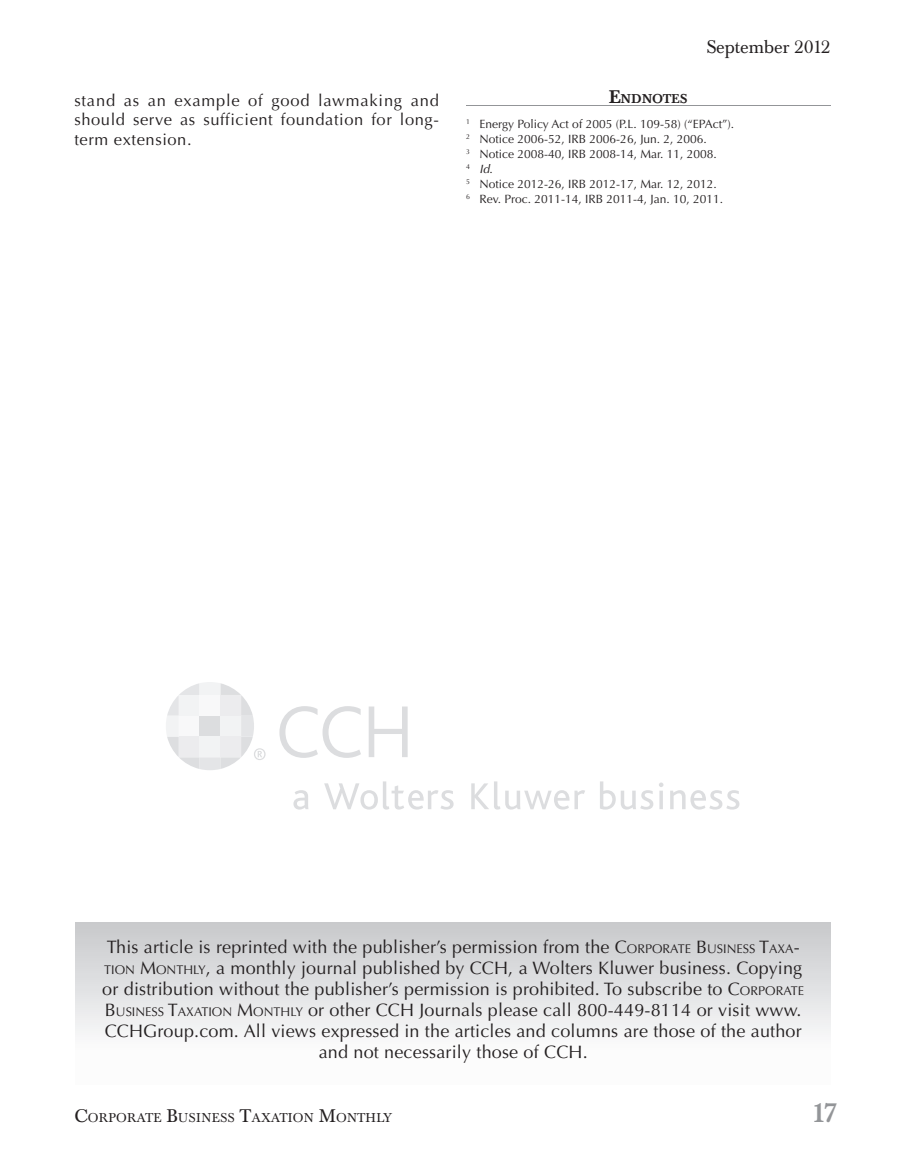
<style>
.page{position:relative;width:905px;height:1175px;background:#fff}
.page>*{position:absolute;margin:0;border:0;box-sizing:border-box;transform-origin:0 0}
.t1{font:500 27px "Baskerville BE";color:#939598}
.t2{font:18px/21px "Optima";letter-spacing:.01em;color:#231f20;text-align:center}
.t3{font:18px "Baskerville BE";color:#231f20}
.t4{font:16.5px/19.5px "Optima";letter-spacing:.035em;color:#231f20;text-align:justify}
.t5{font:12.6px "Baskerville BE";letter-spacing:.02em;color:#231f20}
.t6{font:500 12.6px "Baskerville BE";letter-spacing:.02em;color:#231f20}
.t7{font:12px/15px "Optima";color:#231f20}
.s1{font-size:18px}
.s2{font-style:italic}
.s3{font-size:12.6px}
</style>
<div class="page">
<hr style="left:466px;top:106px;width:364px;height:1px;background:#939598">
<div style="left:76px;top:922px;width:754px;height:162px;background:linear-gradient(to bottom,#c9cacd,#fff)"></div>
<svg style="left:279px;top:706px;width:82px;height:52px"></svg>
<svg style="left:368px;top:706px;width:39px;height:51px"></svg>
<svg style="left:293px;top:790px;width:15px;height:19px"></svg>
<svg style="left:324px;top:781px;width:129px;height:28px"></svg>
<svg style="left:471px;top:781px;width:114px;height:28px"></svg>
<svg style="left:600px;top:781px;width:63px;height:28px"></svg>
<svg style="left:670px;top:790px;width:69px;height:19px"></svg>
<svg style="left:166px;top:682px;width:99px;height:88px"></svg>
<p class="t3" style="left:706px;top:39px;width:125px">September 2012</p>
<p class="t4" style="left:74px;top:92px;width:366px">stand as an example of good lawmaking and should serve as sufficient foundation for long&shy;term extension.</p>
<p class="t6" style="left:609px;top:93px;width:80px"><span class="s1">E</span>NDNOTES</p>
<p class="t7" style="left:466px;top:118px;width:270px"><sup>1</sup> Energy Policy Act of 2005 (P.L. 109-58) (“EPAct”).<br><sup>2</sup> Notice 2006-52, IRB 2006-26, Jun. 2, 2006.<br><sup>3</sup> Notice 2008-40, IRB 2008-14, Mar. 11, 2008.<br><sup>4</sup> <span class="s2">Id</span>.<br><sup>5</sup> Notice 2012-26, IRB 2012-17, Mar. 12, 2012.<br><sup>6</sup> Rev. Proc. 2011-14, IRB 2011-4, Jan. 10, 2011.</p>
<p class="t2" style="left:102px;top:938px;width:703px">This article is reprinted with the publisher’s permission from the C<span class="s3">ORPORATE</span> B<span class="s3">USINESS</span> T<span class="s3">AXA</span>-<span class="s3">TION</span> M<span class="s3">ONTHLY</span>, a monthly journal published by CCH, a Wolters Kluwer business. Copying or distribution without the publisher’s permission is prohibited. To subscribe to C<span class="s3">ORPORATE </span>B<span class="s3">USINESS</span> T<span class="s3">AXATION</span> M<span class="s3">ONTHLY</span> or other CCH Journals please call 800-449-8114 or visit www.<br>CCHGroup.com. All views expressed in the articles and columns are those of the author and not necessarily those of CCH.</p>
<p class="t5" style="left:74px;top:1112px;width:319px"><span class="s1">C</span>ORPORATE <span class="s1">B</span>USINESS <span class="s1">T</span>AXATION <span class="s1">M</span>ONTHLY</p>
<h1 class="t1" style="left:811px;top:1101px;width:27px">17</h1>
</div>
